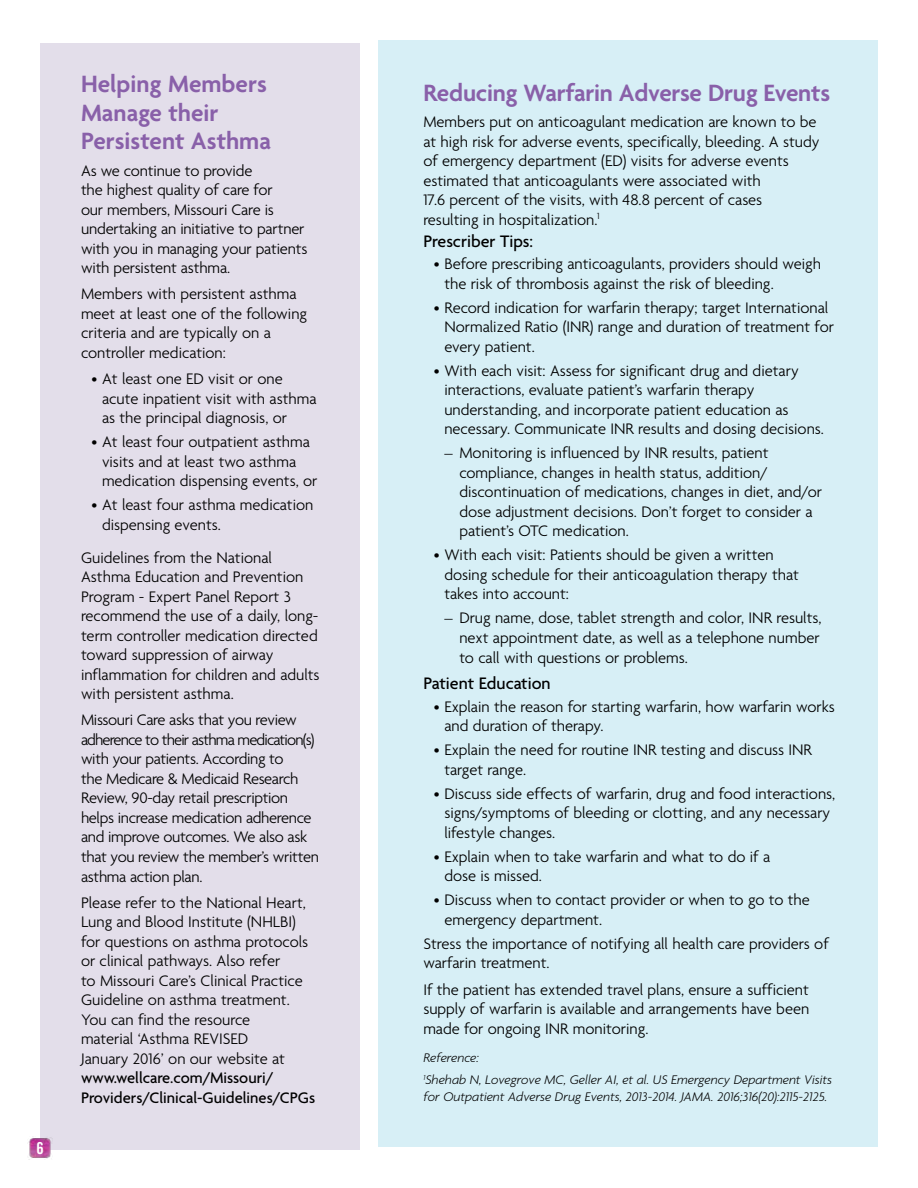
<style>
.page{position:relative;width:918px;height:1188px;background:#fff}
.page>*{position:absolute;margin:0;border:0;box-sizing:border-box;transform-origin:0 0}
.t1{font:600 25.5px/28.5px "Agenda";color:#8960a9}
.t2{font:500 18px "Agenda";color:#000}
.t3{font:300 16.5px/19.5px "Agenda";color:#000}
.t4{font:300 16.5px/19.5px "Agenda";letter-spacing:-.02em;color:#000}
.t5{font:500 16.5px/19.5px "Agenda";color:#000}
.t6{font:16.5px "Trade Gothic Bold Cond Twenty";color:#fff}
.t7{font:italic 300 13.5px/21.9px "Agenda";color:#000}
</style>
<div class="page">
<div style="left:378px;top:40px;width:500px;height:1108px;background:#d7eff6"></div>
<div style="left:40px;top:43px;width:320px;height:1107px;background:#e3deea"></div>
<img style="left:28px;top:1137px;width:25px;height:23px">
<p class="t6" style="left:37px;top:1138px;width:9px">6</p>
<h1 class="t1" style="left:81px;top:69px;width:192px">Helping Members<br>Manage their<br>Persistent Asthma</h1>
<p class="t3" style="left:81px;top:160px;width:228px">As we continue to provide<br>the highest quality of care for<br>our members, Missouri Care is undertaking an initiative to partner with you in managing your patients with persistent asthma.</p>
<p class="t3" style="left:81px;top:284px;width:228px">Members with persistent asthma meet at least one of the following criteria and are typically on a controller medication:</p>
<p class="t3" style="left:102px;top:369px;width:216px;text-indent:-10px">• At least one ED visit or one acute inpatient visit with asthma as the principal diagnosis, or</p>
<p class="t3" style="left:102px;top:432px;width:217px;text-indent:-10px">• At least four outpatient asthma visits and at least two asthma medication dispensing events, or</p>
<p class="t3" style="left:102px;top:495px;width:213px;text-indent:-10px">• At least four asthma medication dispensing events.</p>
<p class="t3" style="left:81px;top:547px;width:240px">Guidelines from the National<br>Asthma Education and Prevention<br>Program - Expert Panel Report 3 recommend the use of a daily, long&shy;term controller medication directed toward suppression of airway inflammation for children and adults with persistent asthma.</p>
<p class="t4" style="left:81px;top:710px;width:239px">Missouri Care asks that you review adherence to their asthma medication(s) with your patients. According to<br>the Medicare &amp; Medicaid Research Review, 90-day retail prescription helps increase medication adherence and improve outcomes. We also ask that you review the member’s written asthma action plan.</p>
<p class="t3" style="left:81px;top:892px;width:229px">Please refer to the National Heart,<br>Lung and Blood Institute (NHLBI) for questions on asthma protocols or clinical pathways. Also refer<br>to Missouri Care’s Clinical Practice<br>Guideline on asthma treatment.<br>You can find the resource<br>material ‘Asthma REVISED<br>January 2016’ on our website at</p>
<p class="t5" style="left:81px;top:1068px;width:236px">www.wellcare.com/Missouri/<br>Providers/Clinical-Guidelines/CPGs</p>
<h1 class="t1" style="left:423px;top:78px;width:408px">Reducing Warfarin Adverse Drug Events</h1>
<p class="t3" style="left:423px;top:112px;width:398px">Members put on anticoagulant medication are known to be at high risk for adverse events, specifically, bleeding. A study of emergency department (ED) visits for adverse events estimated that anticoagulants were associated with<br>17.6 percent of the visits, with 48.8 percent of cases resulting in hospitalization.<sup>1</sup></p>
<p class="t2" style="left:423px;top:230px;width:111px">Prescriber Tips:</p>
<p class="t3" style="left:444px;top:254px;width:378px;text-indent:-10px">• Before prescribing anticoagulants, providers should weigh the risk of thrombosis against the risk of bleeding.</p>
<p class="t3" style="left:444px;top:297px;width:391px;text-indent:-10px">• Record indication for warfarin therapy; target International<br>Normalized Ratio (INR) range and duration of treatment for every patient.</p>
<p class="t3" style="left:444px;top:361px;width:381px;text-indent:-10px">• With each visit: Assess for significant drug and dietary interactions, evaluate patient’s warfarin therapy understanding, and incorporate patient education as necessary. Communicate INR results and dosing decisions.</p>
<p class="t3" style="left:459px;top:443px;width:364px;text-indent:-15px">– Monitoring is influenced by INR results, patient compliance, changes in health status, addition/ discontinuation of medications, changes in diet, and/or dose adjustment decisions. Don’t forget to consider a patient’s OTC medication.</p>
<p class="t3" style="left:444px;top:545px;width:356px;text-indent:-10px">• With each visit: Patients should be given a written dosing schedule for their anticoagulation therapy that takes into account:</p>
<p class="t3" style="left:459px;top:608px;width:364px;text-align:justify;text-indent:-15px">– Drug name, dose, tablet strength and color, INR results, next appointment date, as well as a telephone number to call with questions or problems.</p>
<p class="t2" style="left:423px;top:673px;width:129px">Patient Education</p>
<p class="t3" style="left:444px;top:696px;width:392px;text-indent:-10px">• Explain the reason for starting warfarin, how warfarin works and duration of therapy.</p>
<p class="t3" style="left:444px;top:740px;width:369px;text-indent:-10px">• Explain the need for routine INR testing and discuss INR target range.</p>
<p class="t3" style="left:444px;top:783px;width:392px;text-indent:-10px">• Discuss side effects of warfarin, drug and food interactions, signs/symptoms of bleeding or clotting, and any necessary lifestyle changes.</p>
<p class="t3" style="left:444px;top:846px;width:327px;text-indent:-10px">• Explain when to take warfarin and what to do if a dose is missed.</p>
<p class="t3" style="left:444px;top:890px;width:367px;text-indent:-10px">• Discuss when to contact provider or when to go to the emergency department.</p>
<p class="t3" style="left:423px;top:934px;width:407px">Stress the importance of notifying all health care providers of warfarin treatment.</p>
<p class="t3" style="left:423px;top:979px;width:387px;text-align:justify">If the patient has extended travel plans, ensure a sufficient supply of warfarin is available and arrangements have been made for ongoing INR monitoring.</p>
<p class="t7" style="left:423px;top:1047px;width:410px">Reference:<br><sup>1</sup>Shehab N, Lovegrove MC, Geller AI, et al. US Emergency Department Visits</p>
<p class="t7" style="left:423px;top:1085px;width:405px">for Outpatient Adverse Drug Events, 2013-2014. JAMA. 2016;316(20):2115-2125.</p>
</div>
